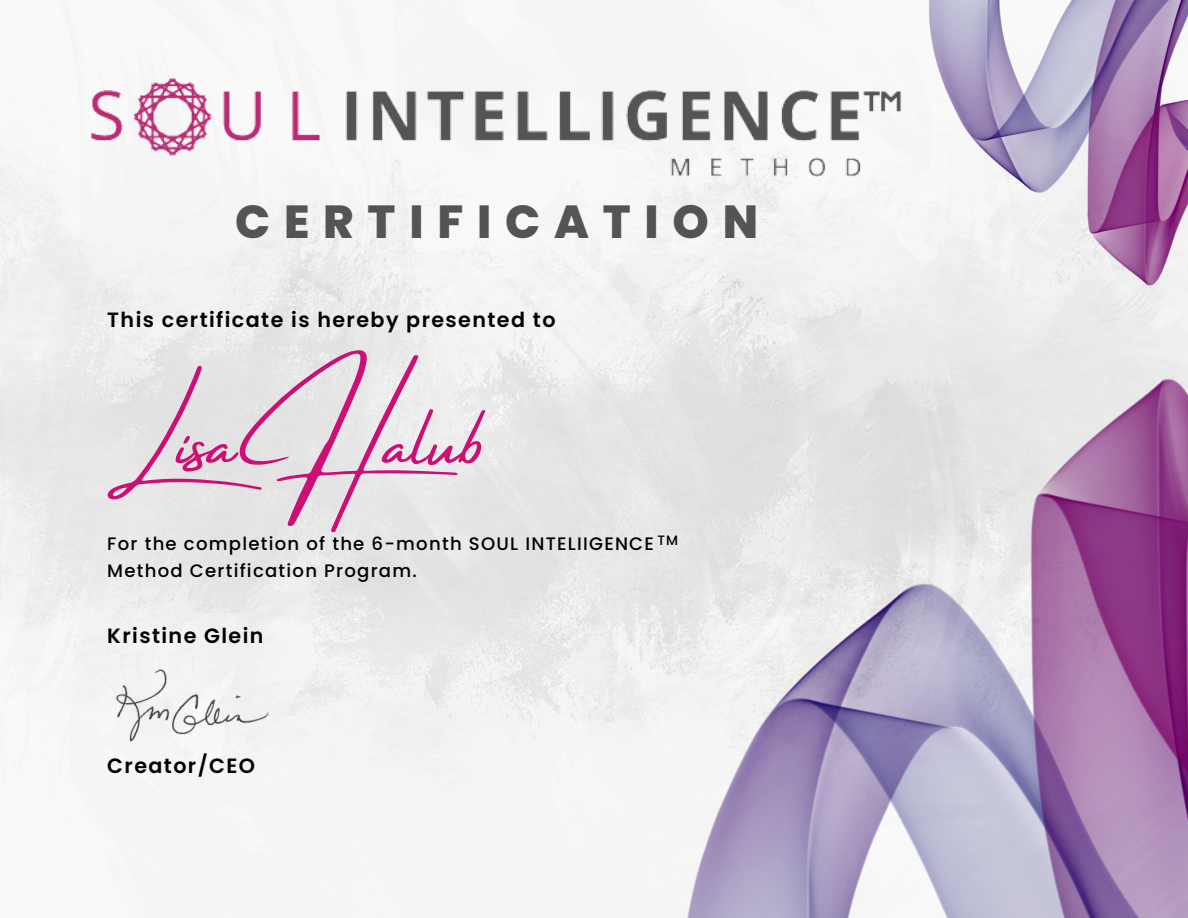
<style>
.page{position:relative;width:1188px;height:918px;background:#fff}
.page>*{position:absolute;margin:0;border:0;box-sizing:border-box;transform-origin:0 0}
.t1{font:78.45px "Amsterdam Four";color:#cd0e75}
.t2{font:800 46.35px "Poppins";letter-spacing:.3em;color:#545454}
.t3{font:600 20.7px "Poppins";letter-spacing:.07em;color:#000}
.t4{font:500 18px/27.5px "Poppins";letter-spacing:.07em;color:#000}
.t5{font:500 13.65px "Poppins";color:#000}
</style>
<div class="page">
<img style="left:0;top:0;width:1188px;height:918px">
<img style="left:679px;top:379px;width:509px;height:539px">
<img style="left:928px;top:0;width:260px;height:286px">
<img style="left:107px;top:659px;width:165px;height:85px">
<img style="left:92px;top:77px;width:810px;height:99px">
<p class="t2" style="left:235px;top:189px;width:524px">CERTIFICATION</p>
<p class="t3" style="left:107px;top:305px;width:450px">This certificate is hereby presented to</p>
<p class="t1" style="left:107px;top:399px;width:377px">Lisa Halub</p>
<p class="t4" style="left:107px;top:530px;width:548px">For the completion of the 6-month SOUL INTELIIGENCE<br>Method Certification Program.</p>
<p class="t5" style="left:658px;top:530px;width:22px">TM</p>
<p class="t3" style="left:107px;top:621px;width:158px">Kristine Glein</p>
<p class="t3" style="left:107px;top:751px;width:149px">Creator/CEO</p>
</div>
